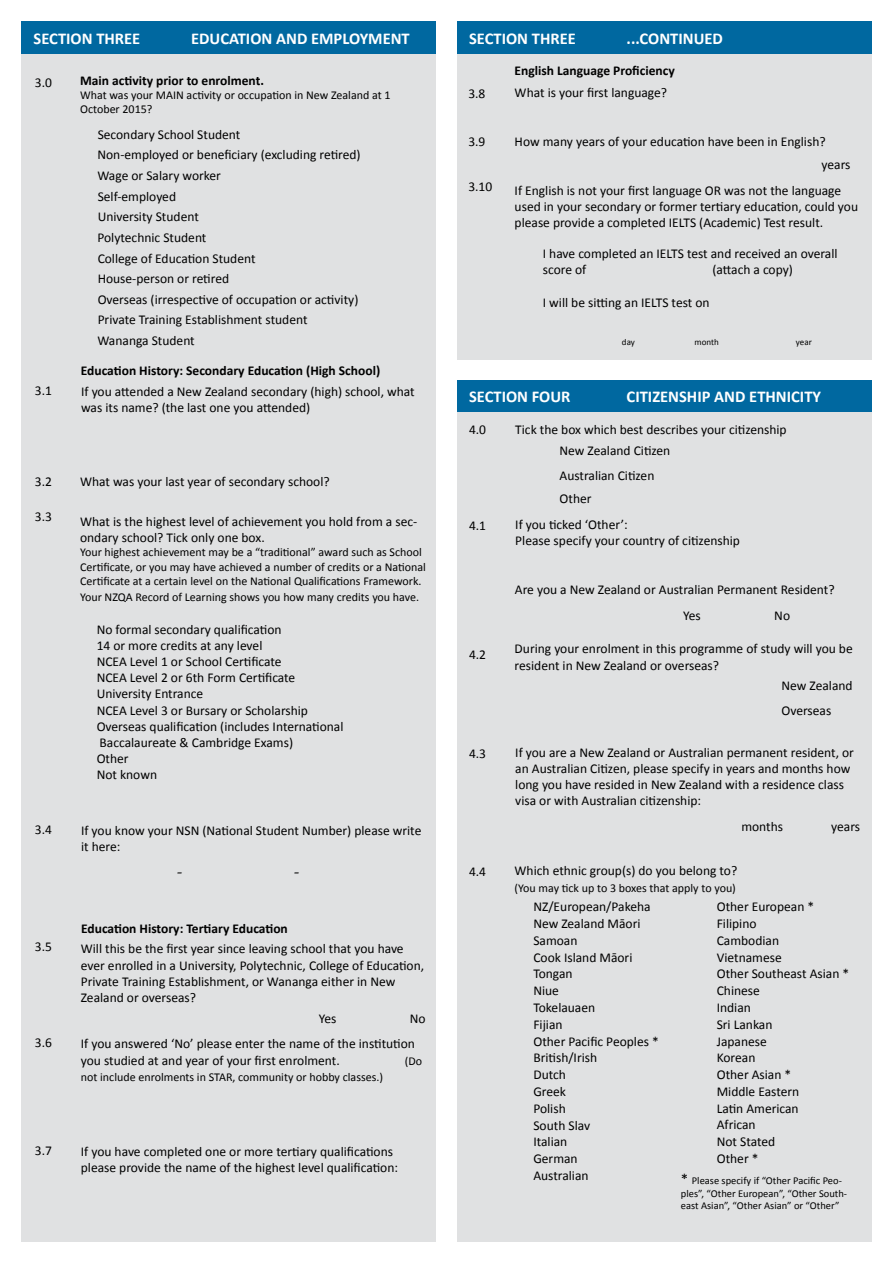
<style>
.page{position:relative;width:893px;height:1263px;background:#fff}
.page>*{position:absolute;margin:0;border:0;box-sizing:border-box;transform-origin:0 0}
.t1{font:18px "Minion Pro";color:#000}
.t2{font:700 16.5px "Calibri";color:#fff}
.t3{font:13.5px/16.8px "Calibri";color:#000}
.t4{font:700 13.5px "Calibri";color:#000}
.t5{font:12px/14.4px "Calibri";color:#000}
.t6{font:10.5px/12.6px "Calibri";color:#000}
.t7{font:9px "Calibri";color:#000}
.s1{font-size:15px}
</style>
<div class="page">
<div style="left:21px;top:54px;width:415px;height:1188px;background:#e0e1e2"></div>
<div style="left:22px;top:21px;width:414px;height:33px;background:#0068a0"></div>
<div style="left:457px;top:380px;width:415px;height:32px;background:#0068a0"></div>
<div style="left:457px;top:412px;width:415px;height:830px;background:#e0e1e2"></div>
<div style="left:457px;top:54px;width:415px;height:306px;background:#e0e1e2"></div>
<div style="left:457px;top:21px;width:415px;height:33px;background:#0068a0"></div>
<p class="t2" style="left:34px;top:28px;width:108px">SECTION THREE</p>
<p class="t2" style="left:191px;top:28px;width:220px">EDUCATION AND EMPLOYMENT</p>
<p class="t3" style="left:35px;top:73px;width:19px">3.0</p>
<p class="t3" style="left:35px;top:382px;width:19px">3.1</p>
<p class="t4" style="left:80px;top:72px;width:185px">Main activity prior to enrolment.</p>
<p class="t5" style="left:80px;top:87px;width:312px">What was your MAIN activity or occupation in New Zealand at 1<br>October 2015?</p>
<p class="t3" style="left:98px;top:125px;width:144px">Secondary School Student</p>
<p class="t3" style="left:97px;top:146px;width:265px">Non-employed or beneficiary (excluding retired)</p>
<p class="t3" style="left:97px;top:167px;width:125px">Wage or Salary worker</p>
<p class="t3" style="left:98px;top:187px;width:80px">Self-employed</p>
<p class="t3" style="left:98px;top:208px;width:103px">University Student</p>
<p class="t3" style="left:97px;top:228px;width:111px">Polytechnic Student</p>
<p class="t3" style="left:98px;top:249px;width:159px">College of Education Student</p>
<p class="t3" style="left:98px;top:270px;width:133px">House-person or retired</p>
<p class="t3" style="left:98px;top:290px;width:262px">Overseas (irrespective of occupation or activity)</p>
<p class="t3" style="left:97px;top:332px;width:99px">Wananga Student</p>
<p class="t3" style="left:81px;top:383px;width:335px;line-height:16.2px">If you attended a New Zealand secondary (high) school, what was its name? (the last one you attended)</p>
<p class="t3" style="left:98px;top:311px;width:211px">Private Training Establishment student</p>
<p class="t4" style="left:81px;top:362px;width:301px">Education History: Secondary Education (High School)</p>
<p class="t3" style="left:35px;top:472px;width:19px">3.2</p>
<p class="t3" style="left:80px;top:473px;width:251px">What was your last year of secondary school?</p>
<p class="t3" style="left:80px;top:512px;width:339px;line-height:16.2px">What is the highest level of achievement you hold from a sec&shy;ondary school? Tick only one box.</p>
<p class="t5" style="left:80px;top:544px;width:347px">Your highest achievement may be a “traditional” award such as School<br>Certificate, or you may have achieved a number of credits or a National<br>Certificate at a certain level on the National Qualifications Framework.</p>
<p class="t5" style="left:80px;top:589px;width:341px">Your NZQA Record of Learning shows you how many credits you have.</p>
<p class="t3" style="left:97px;top:620px;width:248px;line-height:16.2px">No formal secondary qualification<br>14 or more credits at any level<br>NCEA Level 1 or School Certificate<br>NCEA Level 2 or 6th Form Certificate<br>University Entrance<br>NCEA Level 3 or Bursary or Scholarship<br>Overseas qualification (includes International<br>Baccalaureate &amp; Cambridge Exams)<br>Other<br>Not known</p>
<p class="t3" style="left:35px;top:507px;width:19px">3.3</p>
<p class="t3" style="left:35px;top:821px;width:19px">3.4</p>
<p class="t3" style="left:81px;top:822px;width:342px;line-height:16.2px">If you know your NSN (National Student Number) please write it here:</p>
<h1 class="t1" style="left:177px;top:859px;width:8px">-</h1>
<h1 class="t1" style="left:294px;top:859px;width:8px">-</h1>
<p class="t3" style="left:35px;top:937px;width:19px">3.5</p>
<p class="t3" style="left:35px;top:1033px;width:19px">3.6</p>
<p class="t3" style="left:35px;top:1141px;width:19px">3.7</p>
<p class="t4" style="left:81px;top:920px;width:208px">Education History: Tertiary Education</p>
<p class="t3" style="left:81px;top:940px;width:345px;line-height:16.2px">Will this be the first year since leaving school that you have ever enrolled in a University, Polytechnic, College of Education, Private Training Establishment, or Wananga either in New Zealand or overseas?</p>
<p class="t3" style="left:319px;top:1009px;width:19px">Yes</p>
<p class="t3" style="left:410px;top:1009px;width:17px">No</p>
<p class="t3" style="left:81px;top:1035px;width:336px;line-height:16.2px">If you answered ‘No’ please enter the name of the institution you studied at and year of your first enrolment.</p>
<p class="t5" style="left:405px;top:1053px;width:19px">(Do</p>
<p class="t5" style="left:81px;top:1069px;width:304px">not include enrolments in STAR, community or hobby classes.)</p>
<p class="t3" style="left:81px;top:1143px;width:319px;line-height:16.2px">If you have completed one or more tertiary qualifications please provide the name of the highest level qualification:</p>
<p class="t2" style="left:469px;top:28px;width:108px">SECTION THREE</p>
<p class="t2" style="left:627px;top:28px;width:98px">...CONTINUED</p>
<p class="t3" style="left:468px;top:84px;width:19px">3.8</p>
<p class="t4" style="left:515px;top:62px;width:162px">English Language Proficiency</p>
<p class="t3" style="left:515px;top:83px;width:154px">What is your first language?</p>
<p class="t3" style="left:468px;top:133px;width:19px">3.9</p>
<p class="t3" style="left:822px;top:129px;width:30px;line-height:23.7px;text-indent:-307px">How many years of your education have been in English? years</p>
<p class="t3" style="left:515px;top:181px;width:345px;line-height:16.2px">If English is not your first language OR was not the language used in your secondary or former tertiary education, could you please provide a completed IELTS (Academic) Test result.</p>
<p class="t3" style="left:543px;top:245px;width:296px;line-height:16.2px">I have completed an IELTS test and received an overall score of</p>
<p class="t3" style="left:468px;top:178px;width:25px">3.10</p>
<p class="t3" style="left:712px;top:260px;width:82px">(attach a copy)</p>
<p class="t3" style="left:543px;top:294px;width:168px">I will be sitting an IELTS test on</p>
<p class="t7" style="left:622px;top:336px;width:14px">day</p>
<p class="t7" style="left:695px;top:336px;width:26px">month</p>
<p class="t7" style="left:796px;top:336px;width:17px">year</p>
<p class="t2" style="left:469px;top:387px;width:103px">SECTION FOUR</p>
<p class="t2" style="left:627px;top:387px;width:196px">CITIZENSHIP AND ETHNICITY</p>
<p class="t3" style="left:469px;top:420px;width:19px">4.0</p>
<p class="t3" style="left:559px;top:418px;width:229px;line-height:21.6px;text-indent:-44px">Tick the box which best describes your citizenship<br>New Zealand Citizen</p>
<p class="t3" style="left:559px;top:489px;width:33px">Other</p>
<p class="t3" style="left:559px;top:466px;width:96px">Australian Citizen</p>
<p class="t3" style="left:515px;top:515px;width:226px;line-height:16.2px">If you ticked ‘Other’:<br>Please specify your country of citizenship</p>
<p class="t3" style="left:469px;top:517px;width:19px">4.1</p>
<p class="t3" style="left:469px;top:645px;width:19px">4.2</p>
<p class="t3" style="left:469px;top:744px;width:19px">4.3</p>
<p class="t3" style="left:469px;top:862px;width:19px">4.4</p>
<p class="t3" style="left:683px;top:575px;width:153px;line-height:26.1px;text-indent:-168px">Are you a New Zealand or Australian Permanent Resident?<br>Yes</p>
<p class="t3" style="left:774px;top:606px;width:17px">No</p>
<p class="t3" style="left:515px;top:640px;width:340px;line-height:16.2px">During your enrolment in this programme of study will you be resident in New Zealand or overseas?</p>
<p class="t3" style="left:781px;top:673px;width:73px;line-height:24px">New Zealand<br>Overseas</p>
<p class="t3" style="left:515px;top:744px;width:340px;line-height:16.2px">If you are a New Zealand or Australian permanent resident, or an Australian Citizen, please specify in years and months how long you have resided in New Zealand with a residence class visa or with Australian citizenship:</p>
<p class="t3" style="left:741px;top:817px;width:43px">months</p>
<p class="t3" style="left:831px;top:817px;width:30px">years</p>
<p class="t3" style="left:515px;top:862px;width:224px">Which ethnic group(s) do you belong to?</p>
<p class="t5" style="left:515px;top:880px;width:223px">(You may tick up to 3 boxes that apply to you)</p>
<p class="t3" style="left:533px;top:898px;width:127px">NZ/European/Pakeha<br>New Zealand Māori<br>Samoan<br>Cook Island Māori<br>Tongan<br>Niue<br>Tokelauaen<br>Fijian<br>Other Pacific Peoples *<br>British/Irish<br>Dutch<br>Greek<br>Polish<br>South Slav<br>Italian<br>German<br>Australian</p>
<p class="t3" style="left:717px;top:898px;width:134px">Other European *<br>Filipino<br>Cambodian<br>Vietnamese<br>Other Southeast Asian *<br>Chinese<br>Indian<br>Sri Lankan<br>Japanese<br>Korean<br>Other Asian *<br>Middle Eastern<br>Latin American<br>African<br>Not Stated<br>Other *</p>
<p class="t6" style="left:681px;top:1174px;width:168px"><span class="s1">*</span> Please specify if “Other Pacific Peo&shy;ples”, “Other European”, “Other South&shy;east Asian”, “Other Asian” or “Other”</p>
</div>
